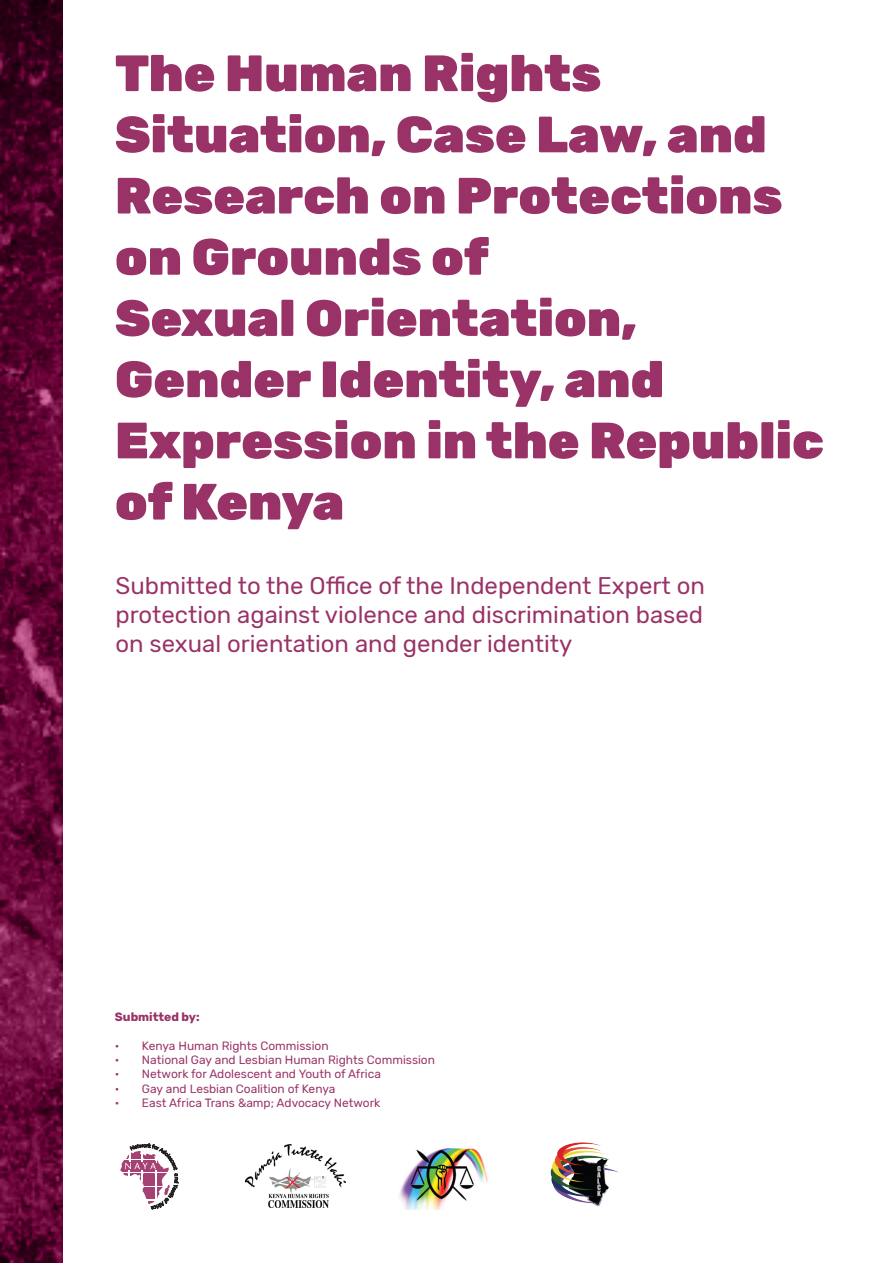
<style>
.page{position:relative;width:893px;height:1263px;background:#fff}
.page>*{position:absolute;margin:0;border:0;box-sizing:border-box;transform-origin:0 0}
.t1{font:900 51px/61.2px "Rubik";color:#993267}
.t2{font:24px/28.8px "Rubik";color:#993267;text-align:justify}
.t3{font:12px "Rubik";color:#993267}
.t4{font:700 12px "Rubik";color:#993267}
</style>
<div class="page">
<svg style="left:0;top:0;width:62px;height:1263px"></svg>
<img style="left:246px;top:1145px;width:99px;height:63px">
<img style="left:399px;top:1148px;width:89px;height:61px">
<img style="left:550px;top:1142px;width:69px;height:65px">
<svg style="left:120px;top:1143px;width:58px;height:66px"></svg>
<h1 class="t1" style="left:115px;top:44px;width:710px">The Human Rights<br>Situation, Case Law, and<br>Research on Protections on Grounds of<br>Sexual Orientation,<br>Gender Identity, and<br>Expression in the Republic of Kenya</h1>
<h2 class="t2" style="left:116px;top:572px;width:591px">Submitted to the Office of the Independent Expert on protection against violence and discrimination based on sexual orientation and gender identity</h2>
<p class="t4" style="left:115px;top:1009px;width:86px">Submitted by:</p>
<p class="t3" style="left:115px;top:1038px;width:215px">• Kenya Human Rights Commission</p>
<p class="t3" style="left:115px;top:1053px;width:322px">• National Gay and Lesbian Human Rights Commission</p>
<p class="t3" style="left:115px;top:1067px;width:268px">• Network for Adolescent and Youth of Africa</p>
<p class="t3" style="left:115px;top:1082px;width:222px">• Gay and Lesbian Coalition of Kenya</p>
<p class="t3" style="left:115px;top:1096px;width:267px">• East Africa Trans &amp;amp; Advocacy Network</p>
</div>
